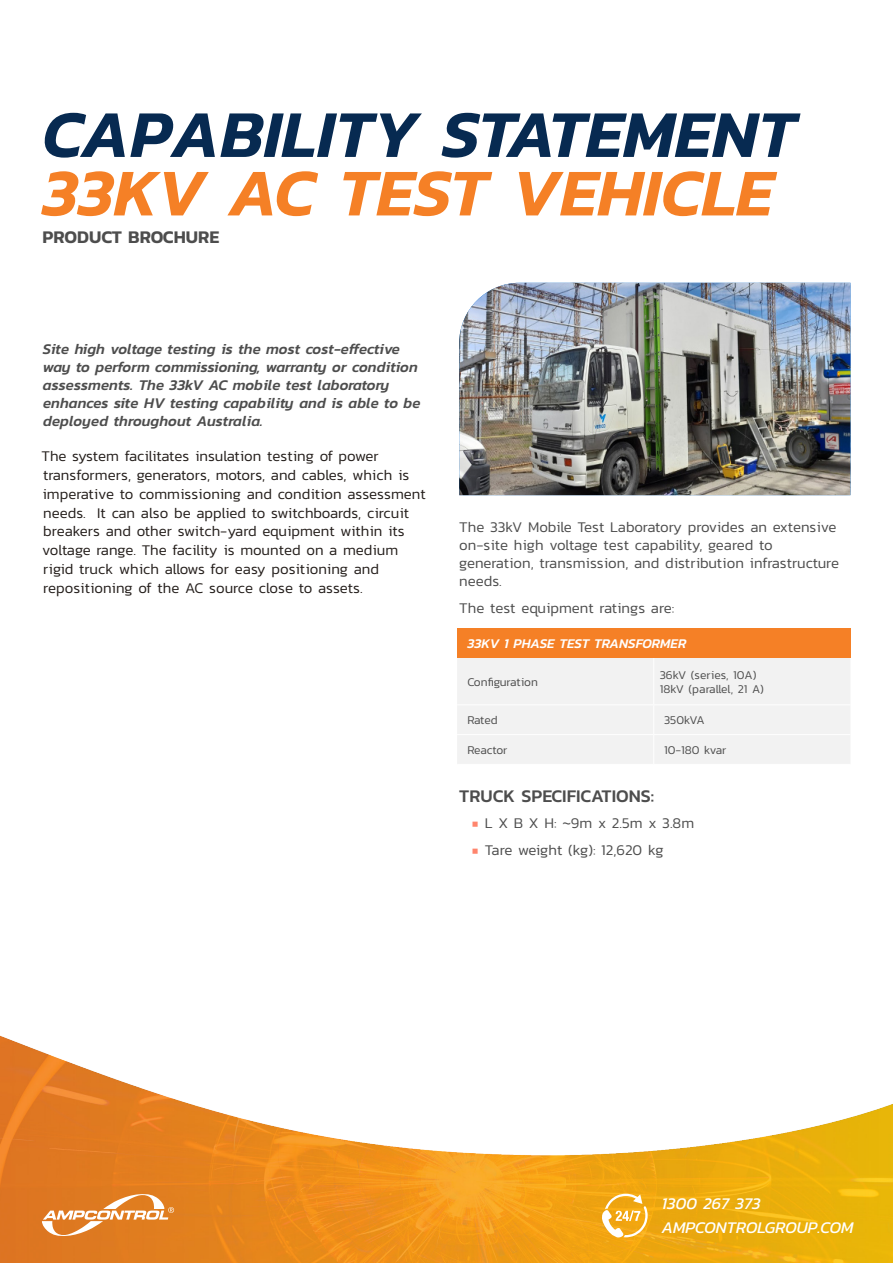
<style>
.page{position:relative;width:893px;height:1263px;background:#fff}
.page>*{position:absolute;margin:0;border:0;box-sizing:border-box;transform-origin:0 0}
.Headline_Bold_Italic{font:italic 600 67.5px/58.5px "Kanit";color:#072a51}
.In_Paragraph_Subheader{font:500 18px "Kanit";color:#4d4d4d}
.In_Paragraph_Subheader-2{font:600 18px "Kanit";color:#4d4d4d}
.t1{font:italic 16.5px/24px "Kanit";color:#fff}
.Body_Copy_Black{font:300 15px/18.8px "Kanit";color:#241e1b}
.Body_Copy_Black-2{font:300 15px/18px "Kanit";color:#4d4d4d}
.Opening_Paragraph{font:italic 500 15px/18px "Kanit";color:#4d4d4d}
.Table_Header{font:italic 500 13.5px "Kanit";color:#fff}
.Table_Content{font:300 12px "Kanit";color:#4d4d4d}
.Body_Copy_Black-3{font:300 12px/14.4px "Kanit";color:#4d4d4d}
.Table_Content-2{font:300 12px "Kanit";letter-spacing:-.02em;color:#4d4d4d}
.s1{color:#f58026}
.s2{font-size:10.5px;color:#ff856d}
</style>
<div class="page">
<img style="left:0;top:282px;width:893px;height:981px">
<svg style="left:42px;top:1193px;width:132px;height:44px;background:#e5964e"></svg>
<svg style="left:601px;top:1194px;width:47px;height:43px"></svg>
<img style="left:459px;top:283px;width:391px;height:212px">
<div style="left:457px;top:628px;width:393px;height:30px;background:#f58026"></div>
<div style="left:457px;top:658px;width:393px;height:106px;background:#f2f2f2"></div>
<hr style="left:457px;top:704px;width:197px;height:1px;background:#fff">
<hr style="left:654px;top:704px;width:196px;height:1px;background:#fff">
<hr style="left:457px;top:734px;width:197px;height:1px;background:#fff">
<hr style="left:654px;top:734px;width:196px;height:1px;background:#fff">
<hr style="left:457px;top:764px;width:197px;height:1px;background:#fff">
<hr style="left:654px;top:764px;width:196px;height:1px;background:#fff">
<p class="Headline_Bold_Italic" style="left:43px;top:103px;width:755px">CAPABILITY STATEMENT<br><span class="s1">33KV AC TEST VEHICLE</span></p>
<p class="In_Paragraph_Subheader-2" style="left:43px;top:223px;width:178px">PRODUCT BROCHURE</p>
<p class="Opening_Paragraph" style="left:43px;top:339px;width:379px">Site high voltage testing is the most cost-effective way to perform commissioning, warranty or condition assessments. The 33kV AC mobile test laboratory enhances site HV testing capability and is able to be deployed throughout Australia.</p>
<p class="Body_Copy_Black" style="left:41px;top:447px;width:386px">The system facilitates insulation testing of power transformers, generators, motors, and cables, which is imperative to commissioning and condition assessment needs. It can also be applied to switchboards, circuit breakers and other switch-yard equipment within its voltage range. The facility is mounted on a medium rigid truck which allows for easy positioning and repositioning of the AC source close to assets.</p>
<p class="Body_Copy_Black-2" style="left:459px;top:518px;width:381px">The 33kV Mobile Test Laboratory provides an extensive on-site high voltage test capability, geared to generation, transmission, and distribution infrastructure needs.</p>
<p class="Body_Copy_Black-2" style="left:459px;top:598px;width:217px">The test equipment ratings are:</p>
<p class="Table_Header" style="left:467px;top:633px;width:220px">33KV 1 PHASE TEST TRANSFORMER</p>
<p class="Table_Content" style="left:467px;top:673px;width:72px">Configuration</p>
<p class="Body_Copy_Black-3" style="left:660px;top:667px;width:106px">36kV (series, 10A)<br>18kV (parallel, 21 A)</p>
<p class="Table_Content" style="left:467px;top:712px;width:32px">Rated</p>
<p class="Table_Content" style="left:664px;top:712px;width:42px">350kVA</p>
<p class="Table_Content-2" style="left:467px;top:741px;width:42px">Reactor</p>
<p class="Table_Content" style="left:664px;top:741px;width:64px">10-180 kvar</p>
<p class="In_Paragraph_Subheader" style="left:459px;top:782px;width:196px">TRUCK SPECIFICATIONS:</p>
<p class="Body_Copy_Black-2" style="left:472px;top:814px;width:224px"><span class="s2">■</span> L X B X H: ~9m x 2.5m x 3.8m</p>
<p class="Body_Copy_Black-2" style="left:472px;top:841px;width:193px"><span class="s2">■</span> Tare weight (kg): 12,620 kg</p>
<p class="t1" style="left:662px;top:1191px;width:193px">1300 267 373<br>AMPCONTROLGROUP.COM</p>
</div>
